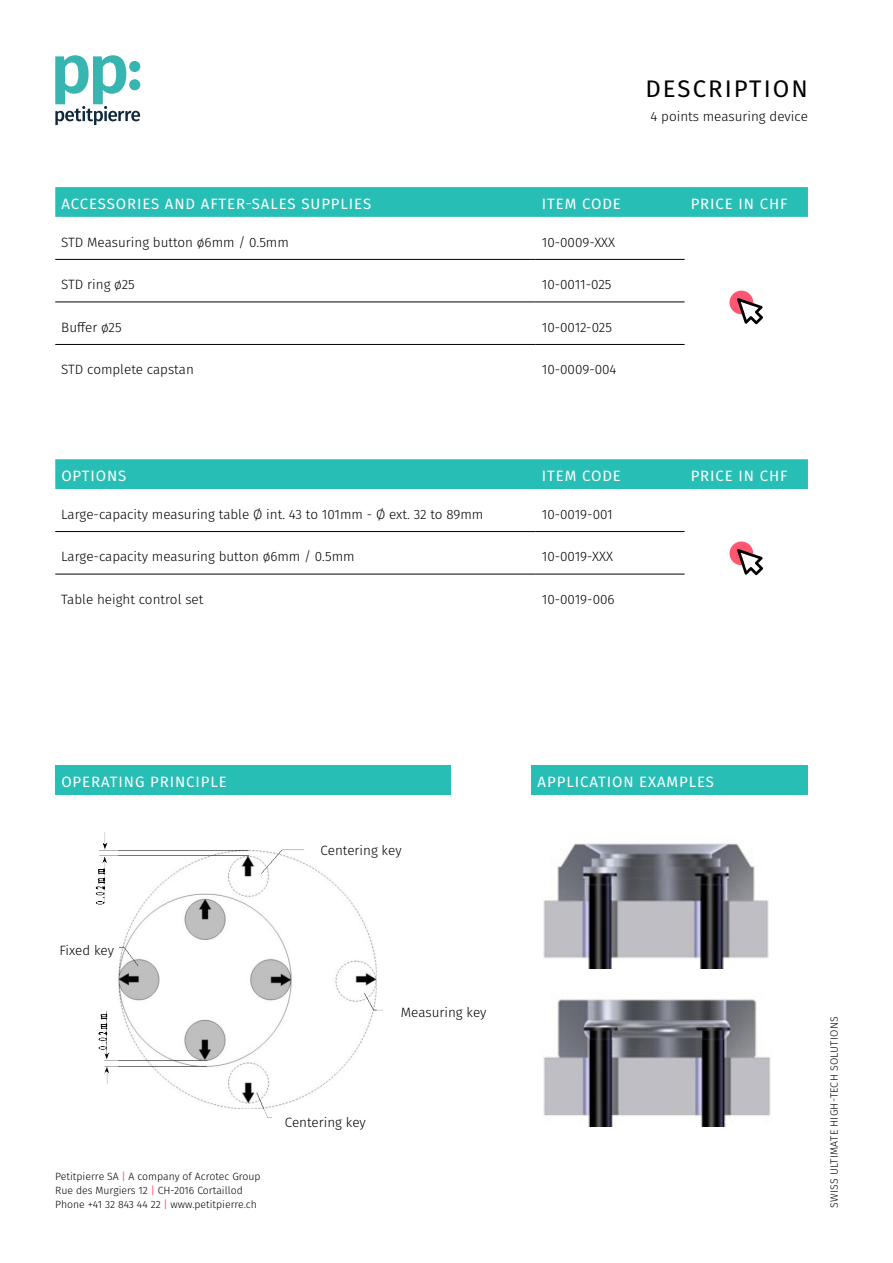
<style>
.page{position:relative;width:893px;height:1263px;background:#fff}
.page>*{position:absolute;margin:0;border:0;box-sizing:border-box;transform-origin:0 0}
.t1{font:24px "Fira Sans";letter-spacing:.085em;color:#000}
.t2{font:15px "Fira Sans";letter-spacing:.06em;color:#fff}
.t3{font:300 13.5px "Fira Sans";color:#000}
.t4{font:300 10.65px "Fira Sans";letter-spacing:.02em;color:#000}
.t5{font:300 10.5px/13.6px "Fira Sans";color:#000}
.s1{font-weight:400;color:#ff5772}
</style>
<div class="page">
<svg style="left:55px;top:55px;width:85px;height:70px"></svg>
<div style="left:55px;top:187px;width:753px;height:30px;background:#27beb5"></div>
<hr style="left:55px;top:344px;width:481px;height:1px;background:#000">
<hr style="left:536px;top:344px;width:149px;height:1px;background:#000">
<hr style="left:55px;top:259px;width:481px;height:1px;background:#000">
<hr style="left:536px;top:259px;width:149px;height:1px;background:#000">
<hr style="left:55px;top:302px;width:481px;height:1px;background:#000">
<hr style="left:536px;top:302px;width:149px;height:1px;background:#000">
<div style="left:729px;top:291px;width:24px;height:23px;background:#ff5772;border-radius:50%"></div>
<svg style="left:737px;top:298px;width:26px;height:26px"></svg>
<div style="left:55px;top:459px;width:753px;height:30px;background:#27beb5"></div>
<hr style="left:55px;top:574px;width:481px;height:1px;background:#000">
<hr style="left:536px;top:574px;width:149px;height:1px;background:#000">
<hr style="left:55px;top:531px;width:481px;height:1px;background:#000">
<hr style="left:536px;top:531px;width:149px;height:1px;background:#000">
<div style="left:729px;top:541px;width:24px;height:24px;background:#ff5772;border-radius:50%"></div>
<svg style="left:737px;top:549px;width:26px;height:26px"></svg>
<div style="left:55px;top:765px;width:396px;height:30px;background:#27beb5"></div>
<div style="left:531px;top:765px;width:277px;height:30px;background:#27beb5"></div>
<img style="left:543px;top:843px;width:226px;height:125px">
<img style="left:543px;top:999px;width:228px;height:128px">
<img style="left:95px;top:832px;width:288px;height:286px">
<div style="left:308px;top:838px;width:136px;height:22px;background:#fff"></div>
<div style="left:15px;top:937px;width:103px;height:23px;background:#fff"></div>
<div style="left:272px;top:1110px;width:137px;height:22px;background:#fff"></div>
<h1 class="t1" style="left:645px;top:70px;width:164px">DESCRIPTION</h1>
<p class="t3" style="left:650px;top:107px;width:159px">4 points measuring device</p>
<p class="t2" style="left:61px;top:192px;width:311px">ACCESSORIES AND AFTER-SALES SUPPLIES</p>
<p class="t2" style="left:542px;top:192px;width:81px">ITEM CODE</p>
<p class="t2" style="left:691px;top:192px;width:98px">PRICE IN CHF</p>
<p class="t3" style="left:61px;top:232px;width:229px">STD Measuring button ø6mm / 0.5mm</p>
<p class="t3" style="left:542px;top:232px;width:75px">10-0009-XXX</p>
<p class="t3" style="left:61px;top:275px;width:75px">STD ring ø25</p>
<p class="t3" style="left:542px;top:275px;width:71px">10-0011-025</p>
<p class="t3" style="left:61px;top:317px;width:62px">Buffer ø25</p>
<p class="t3" style="left:542px;top:317px;width:72px">10-0012-025</p>
<p class="t3" style="left:61px;top:360px;width:134px">STD complete capstan</p>
<p class="t3" style="left:542px;top:360px;width:76px">10-0009-004</p>
<p class="t2" style="left:61px;top:465px;width:67px">OPTIONS</p>
<p class="t2" style="left:542px;top:465px;width:81px">ITEM CODE</p>
<p class="t2" style="left:691px;top:465px;width:98px">PRICE IN CHF</p>
<p class="t3" style="left:61px;top:504px;width:423px">Large-capacity measuring table Ø int. 43 to 101mm - Ø ext. 32 to 89mm</p>
<p class="t3" style="left:542px;top:504px;width:72px">10-0019-001</p>
<p class="t3" style="left:61px;top:547px;width:295px">Large-capacity measuring button ø6mm / 0.5mm</p>
<p class="t3" style="left:542px;top:547px;width:73px">10-0019-XXX</p>
<p class="t3" style="left:61px;top:589px;width:144px">Table height control set</p>
<p class="t3" style="left:542px;top:589px;width:74px">10-0019-006</p>
<p class="t2" style="left:61px;top:770px;width:167px">OPERATING PRINCIPLE</p>
<p class="t2" style="left:538px;top:770px;width:178px">APPLICATION EXAMPLES</p>
<p class="t3" style="left:60px;top:940px;width:56px">Fixed key</p>
<p class="t3" style="left:321px;top:841px;width:83px">Centering key</p>
<p class="t3" style="left:401px;top:1003px;width:87px">Measuring key</p>
<p class="t5" style="left:55px;top:1170px;width:207px">Petitpierre SA <span class="s1">|</span> A company of Acrotec Group<br>Rue des Murgiers 12 <span class="s1">|</span> CH-2016 Cortaillod<br>Phone +41 32 843 44 22 <span class="s1">|</span> www.petitpierre.ch</p>
<p class="t3" style="left:285px;top:1113px;width:83px">Centering key</p>
<p class="t4" style="left:826px;top:1208px;width:193px;rotate:-90deg">SWISS ULTIMATE HIGH-TECH SOLUTIONS</p>
</div>
